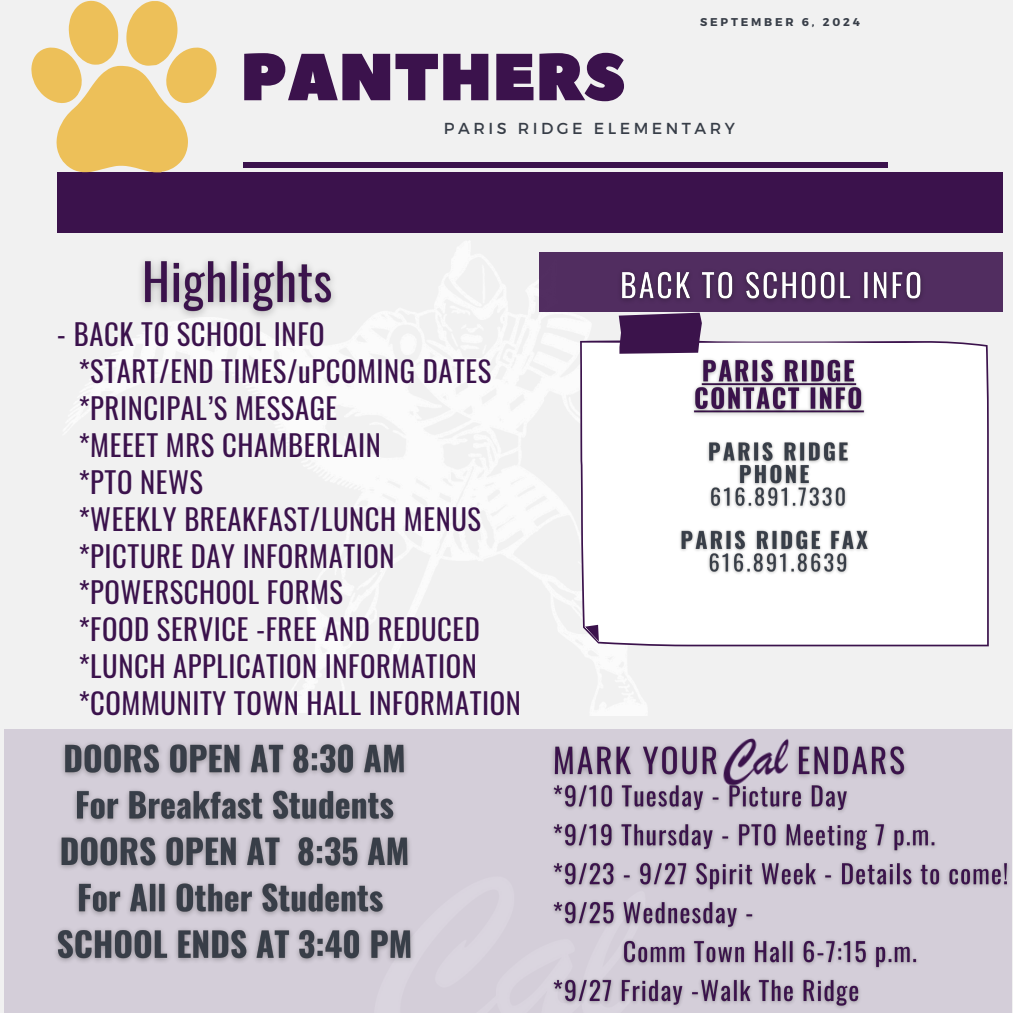
<style>
.page{position:relative;width:1013px;height:1013px;background:#fff}
.page>*{position:absolute;margin:0;border:0;box-sizing:border-box;transform-origin:0 0}
.t1{font:66.38px "Peace Sans";color:#3b124c}
.t2{font:28.62px/36.9px "Oswald";letter-spacing:.02em;color:#3b124c}
.t3{font:15.88px "Montserrat";letter-spacing:.22em;color:#383e48}
.t4{font:700 11.25px "Montserrat";letter-spacing:.25em;color:#383e48}
</style>
<div class="page">
<div style="left:0;top:0;width:1012px;height:1012px;background:#f1f1f1"></div>
<div style="left:4px;top:729px;width:1007px;height:283px;background:#d4ced9"></div>
<div style="left:580px;top:340px;width:408px;height:306px;background:#fff"></div>
<svg style="left:618px;top:313px;width:84px;height:41px;background:#4a2558"></svg>
<img style="left:552px;top:745px;width:354px;height:30px">
<img style="left:713px;top:738px;width:88px;height:37px">
<div style="left:244px;top:163px;width:643px;height:5px;background:#3b124c"></div>
<div style="left:57px;top:172px;width:945px;height:60px;background:#3b124c"></div>
<svg style="left:31px;top:0;width:186px;height:172px"></svg>
<img style="left:553px;top:775px;width:459px;height:237px">
<img style="left:141px;top:260px;width:193px;height:57px">
<img style="left:687px;top:352px;width:181px;height:68px">
<div style="left:539px;top:252px;width:463px;height:59px;background:#512d60"></div>
<img style="left:621px;top:272px;width:300px;height:28px">
<img style="left:56px;top:743px;width:357px;height:219px">
<img style="left:675px;top:434px;width:203px;height:144px">
<p class="t4" style="left:700px;top:14px;width:161px">SEPTEMBER 6, 2024</p>
<h1 class="t1" style="left:240px;top:33px;width:386px">PANTHERS</h1>
<p class="t3" style="left:444px;top:118px;width:292px">PARIS RIDGE ELEMENTARY</p>
<p class="t2" style="left:78px;top:315px;width:444px;text-indent:-21px">- BACK TO SCHOOL INFO<br>*START/END TIMES/uPCOMING DATES *PRINCIPAL’S MESSAGE<br>*MEEET MRS CHAMBERLAIN<br>*PTO NEWS<br>*WEEKLY BREAKFAST/LUNCH MENUS *PICTURE DAY INFORMATION *POWERSCHOOL FORMS<br>*FOOD SERVICE -FREE AND REDUCED *LUNCH APPLICATION INFORMATION *COMMUNITY TOWN HALL INFORMATION</p>
</div>
